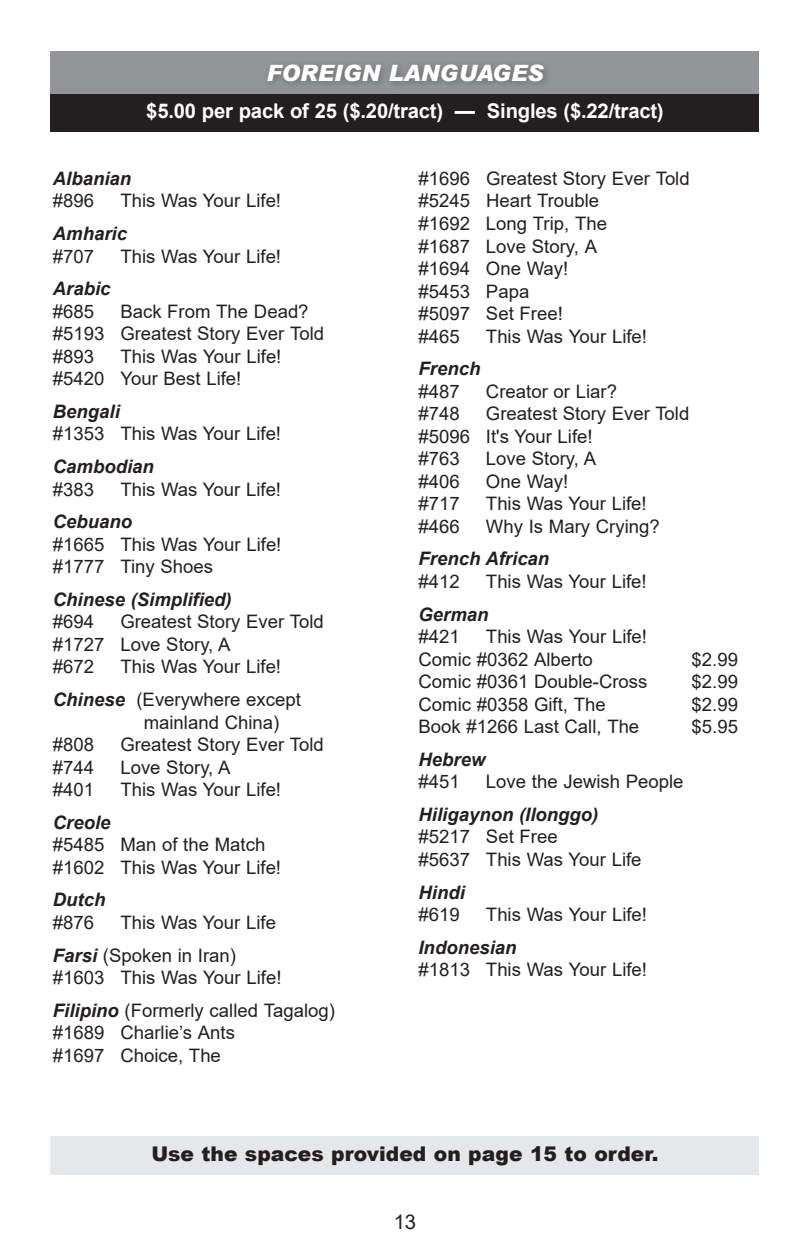
<style>
.page{position:relative;width:810px;height:1256px;background:#fff}
.page>*{position:absolute;margin:0;border:0;box-sizing:border-box;transform-origin:0 0}
.t1{font:italic 900 22.5px "Arial";color:#fff}
.t2{font:700 20.25px "Arial";letter-spacing:-.01em;color:#fff}
.t3{font:900 20.25px "Arial";color:#231f20}
.t4{font:20.25px "Arial";color:#231f20}
.t5{font:18.45px/22.5px "Arial";color:#231f20}
.t6{font:italic 700 18.45px "Arial";color:#231f20}
.s1{font-weight:700;font-style:italic}
</style>
<div class="page">
<div style="left:51px;top:93px;width:708px;height:39px;background:#231f20"></div>
<div style="left:51px;top:1136px;width:708px;height:38px;background:#e6e7e9"></div>
<div style="left:51px;top:51px;width:708px;height:43px;background:#939598"></div>
<div style="left:262px;top:59px;width:291px;height:31px;background:#231f20;opacity:.35"></div>
<p class="t1" style="left:266px;top:59px;width:279px">FOREIGN LANGUAGES</p>
<p class="t2" style="left:146px;top:97px;width:519px">$5.00 per pack of 25 ($.20/tract) — Singles ($.22/tract)</p>
<p class="t6" style="left:53px;top:166px;width:80px">Albanian</p>
<p class="t5" style="left:53px;top:190px;width:43px">#896</p>
<p class="t5" style="left:120px;top:190px;width:162px">This Was Your Life!</p>
<p class="t6" style="left:53px;top:221px;width:76px">Amharic</p>
<p class="t5" style="left:53px;top:245px;width:43px">#707</p>
<p class="t5" style="left:120px;top:245px;width:162px">This Was Your Life!</p>
<p class="t6" style="left:53px;top:276px;width:59px">Arabic</p>
<p class="t5" style="left:53px;top:300px;width:43px">#685</p>
<p class="t5" style="left:53px;top:300px;width:273px;text-indent:67px">Back From The Dead? #5193 Greatest Story Ever Told #893</p>
<p class="t5" style="left:53px;top:345px;width:230px;text-indent:67px">This Was Your Life! #5420 Your Best Life!</p>
<p class="t6" style="left:53px;top:399px;width:69px">Bengali</p>
<p class="t5" style="left:53px;top:422px;width:230px">#1353 This Was Your Life!</p>
<p class="t6" style="left:53px;top:454px;width:103px">Cambodian</p>
<p class="t5" style="left:53px;top:478px;width:43px">#383</p>
<p class="t5" style="left:120px;top:478px;width:162px">This Was Your Life!</p>
<p class="t6" style="left:53px;top:509px;width:81px">Cebuano</p>
<p class="t5" style="left:53px;top:533px;width:230px">#1665 This Was Your Life! #1777 Tiny Shoes</p>
<p class="t6" style="left:53px;top:587px;width:180px">Chinese (Simplified)</p>
<p class="t5" style="left:53px;top:610px;width:43px">#694</p>
<p class="t5" style="left:53px;top:610px;width:272px;text-indent:67px">Greatest Story Ever Told #1727 Love Story, A<br>#672</p>
<p class="t5" style="left:53px;top:650px;width:250px;line-height:32.6px;text-indent:67px">This Was Your Life!<br><span class="s1">Chinese</span> (Everywhere except</p>
<p class="t5" style="left:144px;top:710px;width:137px">mainland China)</p>
<p class="t5" style="left:53px;top:733px;width:43px">#808</p>
<p class="t5" style="left:120px;top:733px;width:205px">Greatest Story Ever Told</p>
<p class="t5" style="left:53px;top:755px;width:43px">#744</p>
<p class="t5" style="left:120px;top:755px;width:112px">Love Story, A</p>
<p class="t5" style="left:53px;top:778px;width:43px">#401</p>
<p class="t5" style="left:120px;top:778px;width:162px">This Was Your Life!</p>
<p class="t6" style="left:53px;top:810px;width:59px">Creole</p>
<p class="t5" style="left:53px;top:833px;width:230px">#5485 Man of the Match #1602 This Was Your Life!</p>
<p class="t6" style="left:53px;top:887px;width:54px">Dutch</p>
<p class="t5" style="left:53px;top:911px;width:43px">#876</p>
<p class="t5" style="left:53px;top:906px;width:225px;line-height:32.6px;text-indent:67px">This Was Your Life<br><span class="s1">Farsi</span> (Spoken in Iran)</p>
<p class="t5" style="left:53px;top:961px;width:284px;line-height:32.6px">#1603 This Was Your Life!<br><span class="s1">Filipino</span> (Formerly called Tagalog)</p>
<p class="t5" style="left:53px;top:1021px;width:184px">#1689 Charlie’s Ants #1697 Choice, The</p>
<p class="t5" style="left:419px;top:167px;width:273px">#1696 Greatest Story Ever Told #5245 Heart Trouble<br>#1692 Long Trip, The<br>#1687 Love Story, A<br>#1694 One Way!<br>#5453 Papa<br>#5097 Set Free!<br>#465</p>
<p class="t5" style="left:486px;top:325px;width:163px">This Was Your Life!</p>
<p class="t6" style="left:419px;top:356px;width:63px">French</p>
<p class="t5" style="left:419px;top:380px;width:43px">#487</p>
<p class="t5" style="left:486px;top:380px;width:133px">Creator or Liar?</p>
<p class="t5" style="left:419px;top:402px;width:43px">#748</p>
<p class="t5" style="left:419px;top:402px;width:272px;text-indent:67px">Greatest Story Ever Told #5096 It's Your Life!<br>#763</p>
<p class="t5" style="left:486px;top:447px;width:112px">Love Story, A</p>
<p class="t5" style="left:419px;top:470px;width:43px">#406</p>
<p class="t5" style="left:486px;top:470px;width:84px">One Way!</p>
<p class="t5" style="left:419px;top:492px;width:43px">#717</p>
<p class="t5" style="left:486px;top:492px;width:162px">This Was Your Life!</p>
<p class="t5" style="left:419px;top:515px;width:43px">#466</p>
<p class="t5" style="left:486px;top:515px;width:175px">Why Is Mary Crying?</p>
<p class="t6" style="left:419px;top:546px;width:132px">French African</p>
<p class="t5" style="left:419px;top:570px;width:43px">#412</p>
<p class="t5" style="left:486px;top:570px;width:162px">This Was Your Life!</p>
<p class="t6" style="left:419px;top:601px;width:72px">German</p>
<p class="t5" style="left:419px;top:625px;width:43px">#421</p>
<p class="t5" style="left:419px;top:625px;width:230px;text-indent:67px">This Was Your Life!<br>Comic #0362 Alberto</p>
<p class="t5" style="left:692px;top:647px;width:48px">$2.99</p>
<p class="t5" style="left:419px;top:670px;width:231px">Comic #0361 Double-Cross</p>
<p class="t5" style="left:692px;top:670px;width:48px">$2.99</p>
<p class="t5" style="left:419px;top:692px;width:189px">Comic #0358 Gift, The</p>
<p class="t5" style="left:692px;top:692px;width:48px">$2.99</p>
<p class="t5" style="left:419px;top:715px;width:222px">Book #1266 Last Call, The</p>
<p class="t5" style="left:692px;top:715px;width:48px">$5.95</p>
<p class="t6" style="left:419px;top:747px;width:69px">Hebrew</p>
<p class="t5" style="left:419px;top:770px;width:43px">#451</p>
<p class="t5" style="left:486px;top:770px;width:199px">Love the Jewish People</p>
<p class="t6" style="left:419px;top:802px;width:181px">Hiligaynon (Ilonggo)</p>
<p class="t5" style="left:419px;top:825px;width:225px">#5217 Set Free<br>#5637 This Was Your Life</p>
<p class="t6" style="left:419px;top:879px;width:48px">Hindi</p>
<p class="t5" style="left:419px;top:903px;width:43px">#619</p>
<p class="t5" style="left:486px;top:903px;width:163px">This Was Your Life!</p>
<p class="t6" style="left:419px;top:935px;width:99px">Indonesian</p>
<p class="t5" style="left:419px;top:958px;width:230px">#1813 This Was Your Life!</p>
<p class="t3" style="left:151px;top:1139px;width:509px">Use the spaces provided on page 15 to order.</p>
<p class="t4" style="left:394px;top:1208px;width:24px">13</p>
</div>
